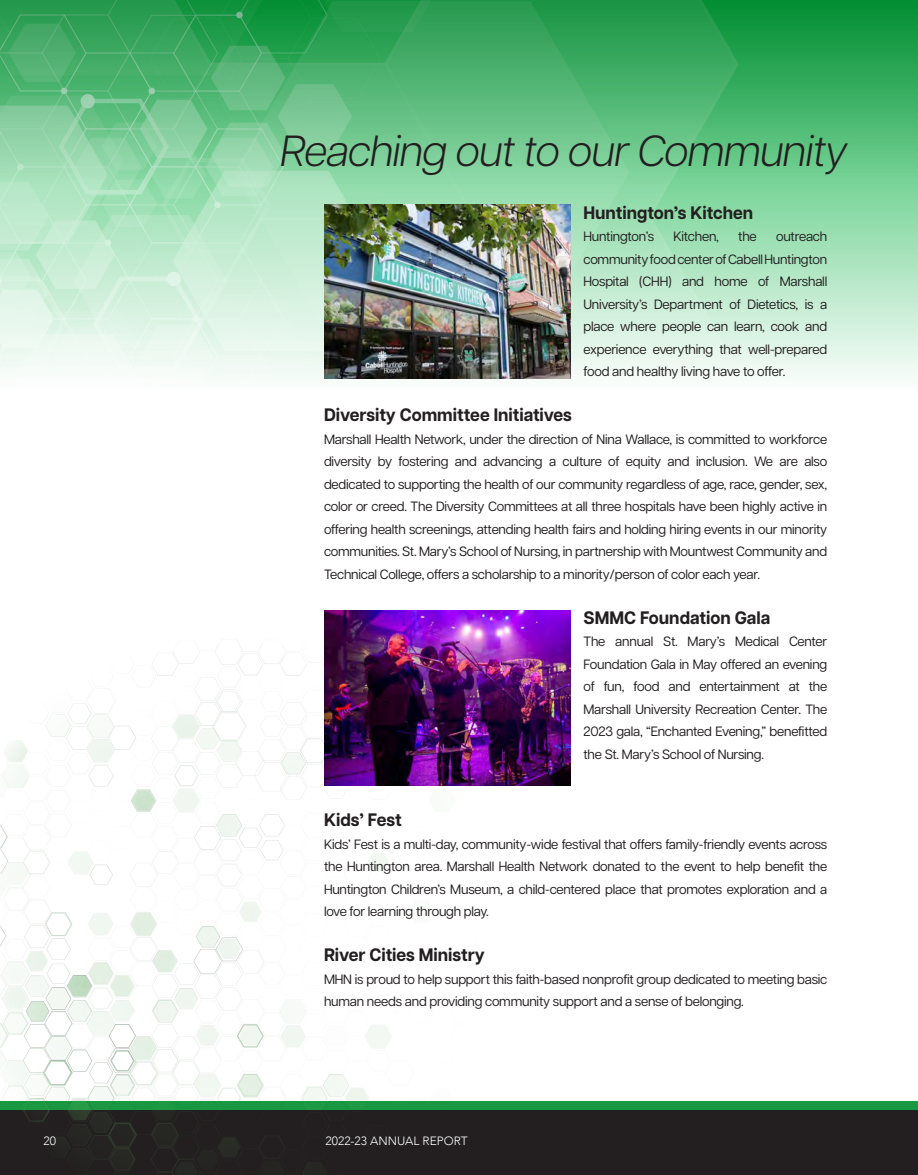
<style>
.page{position:relative;width:918px;height:1175px;background:#fff}
.page>*{position:absolute;margin:0;border:0;box-sizing:border-box;transform-origin:0 0}
.t1{font:italic 300 43.5px "Articulat CF";letter-spacing:-.015em;color:#231f20}
.t2{font:700 18px "Articulat CF";color:#231f20;scale:.96 1}
.t3{font:13.5px/22.5px "Articulat CF";letter-spacing:-.015em;color:#231f20;text-align:justify}
.t4{font:300 12px "Avenir";color:#fff}
</style>
<div class="page">
<svg style="left:739px;top:188px;width:179px;height:188px;background:#b7e8c8"></svg>
<img style="left:0;top:188px;width:739px;height:570px">
<svg style="left:0;top:0;width:918px;height:188px;background:#53b775"></svg>
<div style="left:0;top:1110px;width:918px;height:64px;background:#231f20"></div>
<div style="left:0;top:1101px;width:918px;height:9px;background:#179841"></div>
<img style="left:0;top:637px;width:509px;height:537px">
<img style="left:324px;top:204px;width:246px;height:175px">
<img style="left:324px;top:611px;width:246px;height:174px">
<p class="t1" style="left:281px;top:120px;width:568px">Reaching out to our Community</p>
<p class="t2" style="left:584px;top:199px;width:178px">Huntington’s Kitchen</p>
<p class="t3" style="left:584px;top:224px;width:72px">Huntington’s</p>
<p class="t3" style="left:673px;top:224px;width:47px">Kitchen,</p>
<p class="t3" style="left:738px;top:224px;width:20px">the</p>
<p class="t3" style="left:584px;top:224px;width:245px;text-indent:193px">outreach community food center of Cabell Huntington Hospital (CHH) and home of Marshall University’s Department of Dietetics, is a place where people can learn, cook and experience everything that well-prepared food and healthy living have to offer.</p>
<p class="t2" style="left:324px;top:401px;width:260px">Diversity Committee Initiatives</p>
<p class="t3" style="left:324px;top:427px;width:505px">Marshall Health Network, under the direction of Nina Wallace, is committed to workforce diversity by fostering and advancing a culture of equity and inclusion. We are also dedicated to supporting the health of our community regardless of age, race, gender, sex, color or creed. The Diversity Committees at all three hospitals have been highly active in offering health screenings, attending health fairs and holding hiring events in our minority communities. St. Mary’s School of Nursing, in partnership with Mountwest Community and Technical College, offers a scholarship to a minority/person of color each year.</p>
<p class="t2" style="left:584px;top:604px;width:196px">SMMC Foundation Gala</p>
<p class="t3" style="left:584px;top:629px;width:245px">The annual St. Mary’s Medical Center Foundation Gala in May offered an evening of fun, food and entertainment at the Marshall University Recreation Center. The 2023 gala, “Enchanted Evening,” benefitted the St. Mary’s School of Nursing.</p>
<p class="t2" style="left:324px;top:806px;width:83px">Kids’ Fest</p>
<p class="t3" style="left:324px;top:832px;width:505px">Kids’ Fest is a multi-day, community-wide festival that offers family-friendly events across the Huntington area. Marshall Health Network donated to the event to help benefit the Huntington Children’s Museum, a child-centered place that promotes exploration and a love for learning through play.</p>
<p class="t2" style="left:324px;top:941px;width:169px">River Cities Ministry</p>
<p class="t3" style="left:324px;top:967px;width:505px">MHN is proud to help support this faith-based nonprofit group dedicated to meeting basic human needs and providing community support and a sense of belonging.</p>
<p class="t4" style="left:44px;top:1133px;width:14px">20</p>
<p class="t4" style="left:326px;top:1133px;width:144px">2022-23 ANNUAL REPORT</p>
</div>
